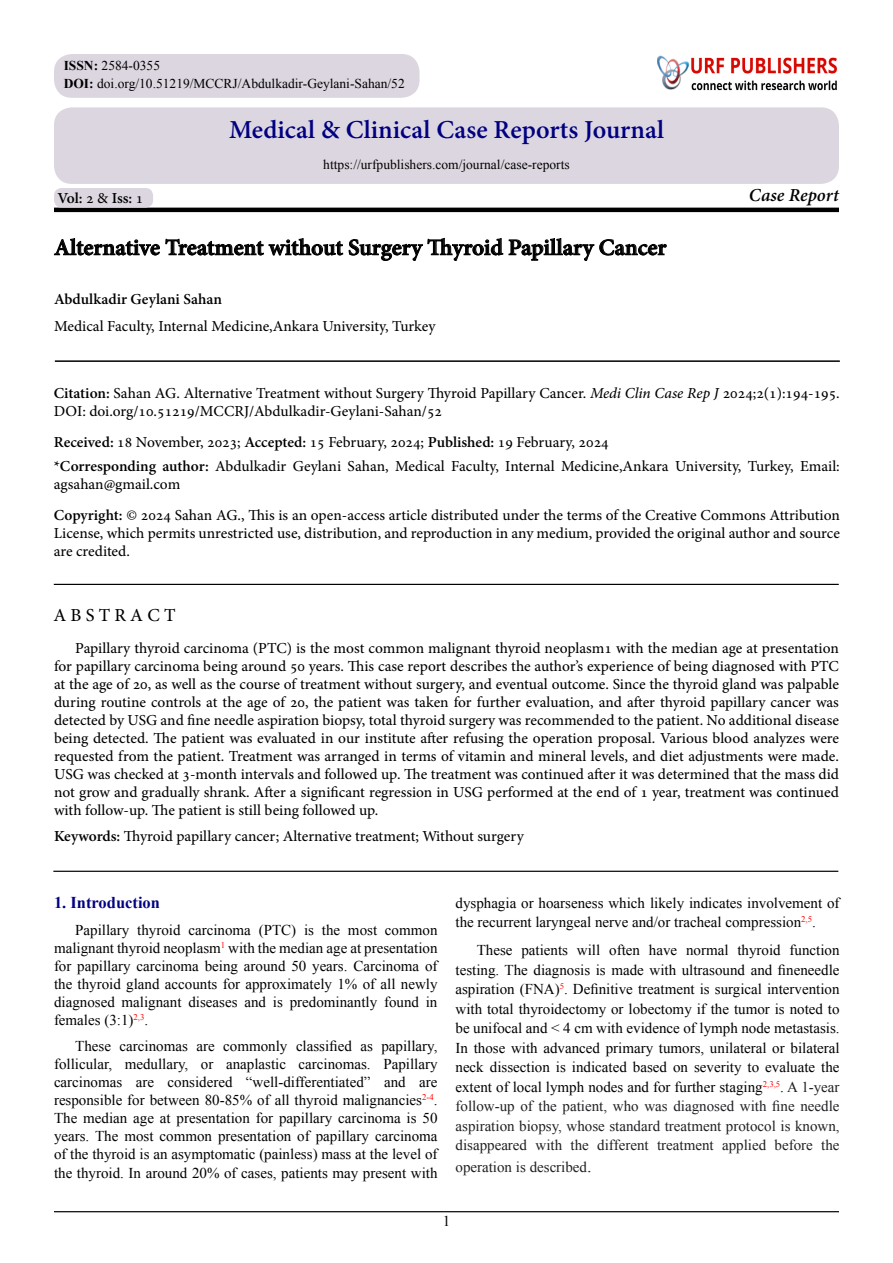
<style>
.page{position:relative;width:893px;height:1263px;background:#fff}
.page>*{position:absolute;margin:0;border:0;box-sizing:border-box;transform-origin:0 0}
.t1{font:700 25.5px "Adobe Hebrew";color:#000080}
.t2{font:700 22.5px "Adobe Hebrew";letter-spacing:-.005em;color:#000}
.t3{font:italic 700 18px "Adobe Hebrew";letter-spacing:.005em;color:#000}
.t4{font:18px "Adobe Hebrew";letter-spacing:.235em;color:#000}
.t5{font:18px "Times New Roman";color:#202124}
.t6{font:700 16.5px "Times New Roman";color:#030381}
.t7{font:15px/18px "Adobe Hebrew";color:#000}
.t8{font:15px/18px "Times New Roman";color:#000}
.t9{font:15px/19.5px "Times New Roman";color:#202124;text-align:right}
.t10{font:700 15px "Adobe Hebrew";color:#000}
.t11{font:13.5px/18.3px "Times New Roman";color:#000}
.t12{font:8.7px "Times New Roman";color:#f00}
.s1{font-weight:700}
.s2{font-weight:400}
.s3{font-style:italic}
.s4{font-size:15px;color:#000}
</style>
<div class="page">
<hr style="left:54px;top:208px;width:785px;height:4px;background:#000">
<svg style="left:54px;top:238px;width:613px;height:23px"></svg>
<hr style="left:55px;top:360px;width:785px;height:2px;background:#000">
<hr style="left:54px;top:584px;width:785px;height:1px;background:#000">
<hr style="left:54px;top:1211px;width:785px;height:1px;background:#000">
<div style="left:54px;top:188px;width:99px;height:20px;background:#dcd6e0;border-radius:8px"></div>
<div style="left:54px;top:107px;width:785px;height:77px;background:#dcd6e0;border-radius:18px"></div>
<img style="left:702px;top:57px;width:135px;height:33px">
<div style="left:645px;top:44px;width:57px;height:46px;background:#000;opacity:.5"></div>
<div style="left:647px;top:46px;width:50px;height:44px;background:#fff"></div>
<div style="left:656px;top:55px;width:43px;height:35px;background:#000;opacity:.75"></div>
<div style="left:54px;top:54px;width:366px;height:44px;background:#dcd6e0;border-radius:18px"></div>
<hr style="left:53px;top:871px;width:785px;height:1px;background:#000">
<p class="t11" style="left:64px;top:56px;width:343px"><span class="s1">ISSN:</span> 2584-0355<br><span class="s1">DOI:</span> doi.org/10.51219/MCCRJ/Abdulkadir-Geylani-Sahan/52</p>
<h1 class="t1" style="left:229px;top:114px;width:437px">Medical &amp; Clinical Case Reports Journal</h1>
<p class="t10" style="left:57px;top:189px;width:87px">Vol <span class="s2">2</span>: <span class="s2">&amp;</span> Iss <span class="s2">1</span>:</p>
<p class="t11" style="left:323px;top:155px;width:248px">https://urfpublishers.com/journal/case-reports</p>
<h2 class="t2" style="left:54px;top:234px;width:614px">Alternative Treatment without Surgery Thyroid Papillary Cancer</h2>
<p class="t10" style="left:54px;top:290px;width:169px">Abdulkadir Geylani Sahan</p>
<p class="t7" style="left:54px;top:317px;width:383px">Medical Faculty, Internal Medicine,Ankara University, Turkey</p>
<p class="t3" style="left:749px;top:184px;width:92px">Case Report</p>
<p class="t7" style="left:54px;top:384px;width:787px"><span class="s1">Citation:</span> Sahan AG. Alternative Treatment without Surgery Thyroid Papillary Cancer. <span class="s3">Medi Clin Case Rep J</span> 2024 (1)2; :194-195.<br>DOI: doi.org/10.51219/MCCRJ/Abdulkadir-Geylani-Sahan/52</p>
<p class="t7" style="left:54px;top:430px;width:787px;line-height:24.3px"><span class="s1">Received:</span> 18 November, 2023; <span class="s1">Accepted:</span> 15 February, 2024; <span class="s1">Published:</span> 19 February, 2024<br><span class="s1">*Corresponding author:</span> Abdulkadir Geylani Sahan, Medical Faculty, Internal Medicine,Ankara University, Turkey, Email:</p>
<p class="t7" style="left:54px;top:469px;width:788px;line-height:30.8px">agsahan@gmail.com<br><span class="s1">Copyright:</span> © 2024 Sahan AG., This is an open-access article distributed under the terms of the Creative Commons Attribution</p>
<p class="t7" style="left:54px;top:524px;width:788px">License, which permits unrestricted use, distribution, and reproduction in any medium, provided the original author and source are credited.</p>
<p class="t4" style="left:53px;top:604px;width:124px">AB TS RACT</p>
<p class="t7" style="left:54px;top:639px;width:787px;text-align:justify;text-indent:21px">Papillary thyroid carcinoma (PTC) is the most common malignant thyroid neoplasm1 with the median age at presentation for papillary carcinoma being around 50 years. This case report describes the authors’ experience of being diagnosed with PTC at the age of 20, as well as the course of treatment without surgery, and eventual outcome. Since the thyroid gland was palpable during routine controls at the age of 20, the patient was taken for further evaluation, and after thyroid papillary cancer was detected by USG and fine needle aspiration biopsy, total thyroid surgery was recommended to the patient. No additional disease being detected. The patient was evaluated in our institute after refusing the operation proposal. Various blood analyzes were requested from the patient. Treatment was arranged in terms of vitamin and mineral levels, and diet adjustments were made.<br>USG was checked at 3-month intervals and followed up. The treatment was continued after it was determined that the mass did not grow and gradually shrank. After a significant regression in USG performed at the end of 1 year, treatment was continued with follow-up. The patient is still being followed up.</p>
<p class="t7" style="left:54px;top:827px;width:471px"><span class="s1">Keywords:</span> Thyroid papillary cancer; Alternative treatment; Without surgery</p>
<p class="t6" style="left:54px;top:891px;width:108px">1. Introduction</p>
<p class="t8" style="left:75px;top:921px;width:56px">Papillary</p>
<p class="t8" style="left:137px;top:921px;width:45px">thyroid</p>
<p class="t8" style="left:188px;top:921px;width:64px">carcinoma</p>
<p class="t8" style="left:259px;top:921px;width:39px">(PTC)</p>
<p class="t8" style="left:304px;top:921px;width:12px">is</p>
<p class="t8" style="left:322px;top:921px;width:20px">the</p>
<p class="t8" style="left:348px;top:921px;width:31px">most</p>
<p class="t8" style="left:385px;top:921px;width:54px">common</p>
<p class="t12" style="left:221px;top:939px;width:6px">1</p>
<p class="t8" style="left:54px;top:939px;width:168px">malignant thyroid neoplasm</p>
<p class="t8" style="left:54px;top:939px;width:385px;text-align:right">with the median age at presentation<br>for papillary carcinoma being around 50 years. Carcinoma of the thyroid gland accounts for approximately 1% of all newly in</p>
<p class="t8" style="left:54px;top:993px;width:62px">diagnosed</p>
<p class="t8" style="left:122px;top:993px;width:61px">malignant</p>
<p class="t8" style="left:188px;top:993px;width:51px">diseases</p>
<p class="t8" style="left:244px;top:993px;width:23px">and</p>
<p class="t8" style="left:273px;top:993px;width:12px">is</p>
<p class="t8" style="left:290px;top:993px;width:89px">predominantly</p>
<p class="t8" style="left:384px;top:993px;width:36px">found</p>
<p class="t12" style="left:134px;top:1011px;width:16px">2,3<span class="s4">.</span></p>
<p class="t8" style="left:54px;top:1011px;width:81px">females )3:1(</p>
<p class="t8" style="left:75px;top:1037px;width:37px">These</p>
<p class="t8" style="left:120px;top:1037px;width:70px">carcinomas</p>
<p class="t8" style="left:196px;top:1037px;width:20px">are</p>
<p class="t8" style="left:223px;top:1037px;width:66px">commonly</p>
<p class="t8" style="left:296px;top:1037px;width:57px">classified</p>
<p class="t8" style="left:360px;top:1037px;width:14px">as</p>
<p class="t8" style="left:381px;top:1037px;width:58px">papillary,</p>
<p class="t8" style="left:54px;top:1055px;width:60px">follicular,</p>
<p class="t8" style="left:125px;top:1055px;width:65px">medullary,</p>
<p class="t8" style="left:201px;top:1055px;width:14px">or</p>
<p class="t8" style="left:226px;top:1055px;width:61px">anaplastic</p>
<p class="t8" style="left:299px;top:1055px;width:74px">carcinomas.</p>
<p class="t8" style="left:383px;top:1055px;width:56px">Papillary</p>
<p class="t8" style="left:54px;top:1073px;width:70px">carcinomas</p>
<p class="t8" style="left:136px;top:1073px;width:20px">are</p>
<p class="t8" style="left:168px;top:1073px;width:66px">considered</p>
<p class="t8" style="left:246px;top:1073px;width:126px">“well-differentiated”</p>
<p class="t8" style="left:384px;top:1073px;width:23px">and</p>
<p class="t8" style="left:419px;top:1073px;width:20px">are</p>
<p class="t12" style="left:422px;top:1092px;width:17px">2-4<span class="s4">.</span></p>
<p class="t8" style="left:54px;top:1091px;width:385px">responsible for between 80-85% of all thyroid malignancies The median age at presentation for papillary carcinoma is 50 years. The most common presentation of papillary carcinoma of the thyroid is an asymptomatic (painless) mass at the level of the thyroid. In around 20% of cases, patients may present with</p>
<p class="t8" style="left:455px;top:893px;width:386px">dysphagia or hoarseness which likely indicates involvement of</p>
<p class="t12" style="left:801px;top:913px;width:16px">2,5<span class="s4">.</span></p>
<p class="t8" style="left:790px;top:908px;width:51px;line-height:28px;text-indent:-334px">the recurrent laryngeal nerve and/or tracheal compression function</p>
<p class="t8" style="left:455px;top:940px;width:386px;line-height:19.5px;text-indent:21px">These<br>testing. The diagnosis is made with ultrasound and fineneedle</p>
<p class="t12" style="left:555px;top:980px;width:11px">5<span class="s4">(</span></p>
<p class="t8" style="left:521px;top:941px;width:48px">patients</p>
<p class="t8" style="left:577px;top:941px;width:25px">will</p>
<p class="t8" style="left:649px;top:941px;width:30px">have</p>
<p class="t8" style="left:686px;top:941px;width:44px">normal</p>
<p class="t8" style="left:737px;top:941px;width:45px">thyroid</p>
<p class="t8" style="left:609px;top:941px;width:32px">often</p>
<p class="t8" style="left:455px;top:979px;width:386px;line-height:19.5px;text-align:justify;text-indent:109px">. Definitive treatment is surgical intervention with total thyroidectomy or lobectomy if the tumor is noted to be unifocal and &lt; 4 cm with evidence of lymph node metastasis.<br>In those with advanced primary tumors, unilateral or bilateral neck dissection is indicated based on severity to evaluate the</p>
<p class="t9" style="left:787px;top:1077px;width:54px">A 1-year</p>
<p class="t8" style="left:455px;top:980px;width:101px">aspiration (FNA</p>
<p class="t12" style="left:763px;top:1078px;width:23px">2,3,5<span class="s4">.</span></p>
<p class="t8" style="left:455px;top:1077px;width:309px">extent of local lymph nodes and for further staging</p>
<p class="t9" style="left:455px;top:1096px;width:386px">follow-up of the patient, who was diagnosed with fine needle aspiration biopsy, whose standard treatment protocol is known, the</p>
<p class="t9" style="left:455px;top:1135px;width:73px">disappeared</p>
<p class="t9" style="left:535px;top:1135px;width:28px">with</p>
<p class="t9" style="left:571px;top:1135px;width:20px">the</p>
<p class="t9" style="left:597px;top:1135px;width:53px">different</p>
<p class="t9" style="left:722px;top:1135px;width:46px">applied</p>
<p class="t9" style="left:775px;top:1135px;width:40px">before</p>
<p class="t9" style="left:657px;top:1135px;width:58px">treatment</p>
<p class="t9" style="left:455px;top:1157px;width:133px">operation is described</p>
<p class="t5" style="left:587px;top:1154px;width:6px">.</p>
<p class="t8" style="left:443px;top:1212px;width:9px">1</p>
</div>
